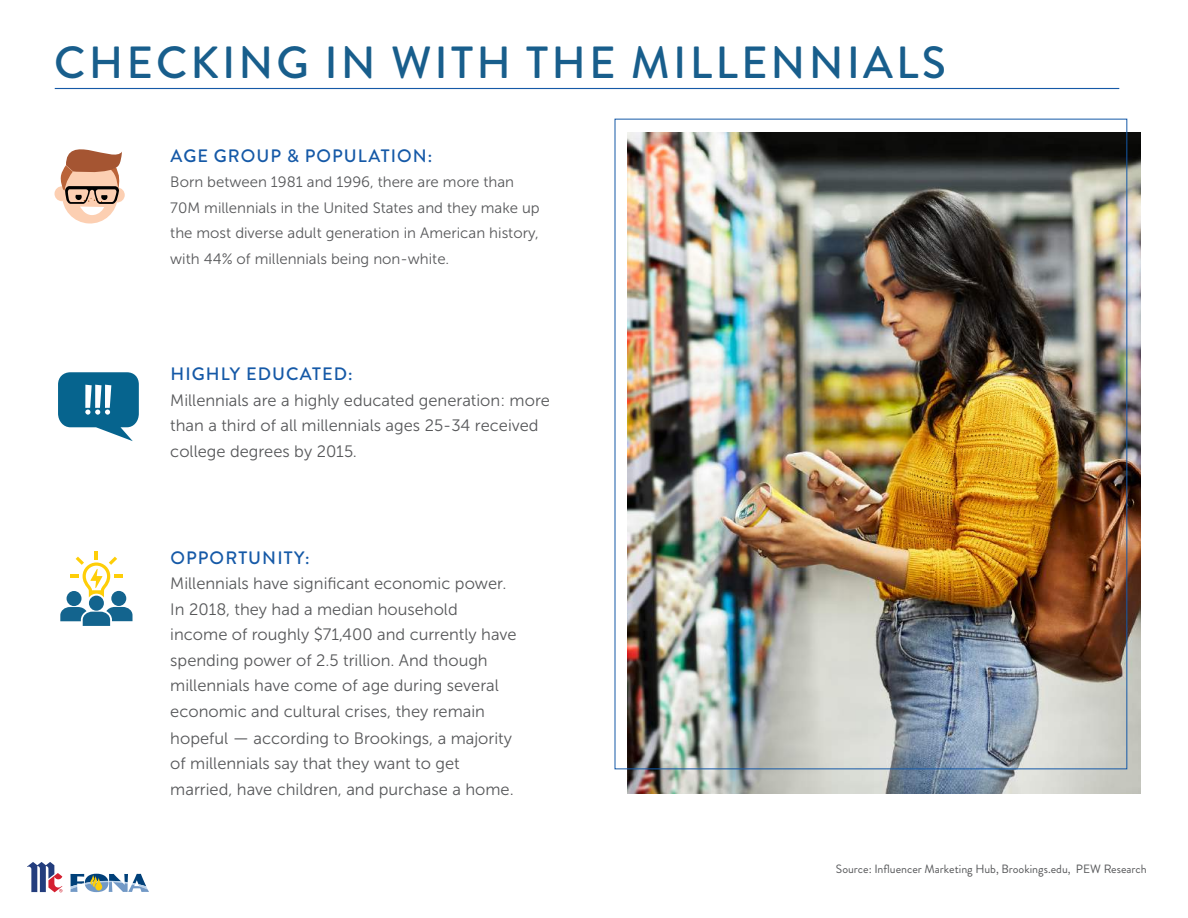
<style>
.page{position:relative;width:1188px;height:918px;background:#fff}
.page>*{position:absolute;margin:0;border:0;box-sizing:border-box;transform-origin:0 0}
.t1{font:500 45px "Brandon Grotesque";letter-spacing:.07em;color:#185e8c}
.t2{font:500 18px "Brandon Grotesque";letter-spacing:.06em;color:#1559a7}
.t3{font:16.5px/25.5px "Museo Sans 300";color:#57585a}
.t4{font:15px/25.5px "Museo Sans 300";color:#57585a}
.t5{font:12px "Brandon Grotesque";color:#57585a}
.s1{font-size:18px}
</style>
<div class="page">
<svg style="left:27px;top:862px;width:35px;height:31px"></svg>
<svg style="left:70px;top:874px;width:79px;height:18px"></svg>
<hr style="left:55px;top:88px;width:1064px;height:1px;background:#1559a7">
<img style="left:627px;top:133px;width:514px;height:661px">
<svg style="left:110px;top:187px;width:15px;height:16px"></svg>
<div style="left:55px;top:186px;width:15px;height:15px;background:#fccfb2;border-radius:50%"></div>
<svg style="left:60px;top:149px;width:62px;height:75px"></svg>
<svg style="left:58px;top:372px;width:81px;height:69px"></svg>
<div style="left:89px;top:596px;width:15px;height:15px;background:#13648e;border-radius:50%"></div>
<div style="left:67px;top:591px;width:15px;height:15px;background:#13648e;border-radius:50%"></div>
<div style="left:111px;top:591px;width:15px;height:15px;background:#13648e;border-radius:50%"></div>
<svg style="left:60px;top:607px;width:73px;height:19px"></svg>
<svg style="left:70px;top:551px;width:53px;height:47px"></svg>
<h1 class="t1" style="left:54px;top:31px;width:893px">CHECKING IN WITH THE MILLENNIALS</h1>
<p class="t2" style="left:170px;top:143px;width:263px">AGE GROUP &amp; POPULATION:</p>
<p class="t4" style="left:170px;top:170px;width:371px">Born between 1981 and 1996, there are more than 70M millennials in the United States and they make up the most diverse adult generation in American history, with 44% of millennials being non-white.</p>
<p class="t2" style="left:170px;top:362px;width:184px">HIGHLY EDUCATED:</p>
<p class="t3" style="left:170px;top:387px;width:381px">Millennials are a highly educated generation: more than a third of all millennials ages 25-34 received college degrees by 2015.</p>
<p class="t2" style="left:170px;top:545px;width:141px">OPPORTUNITY:</p>
<p class="t3" style="left:170px;top:571px;width:348px">Millennials have significant economic power.<br>In 2018, they had a median household income of roughly $71,400 and currently have spending power of 2.5 trillion. And though millennials have come of age during several economic and cultural crises, they remain</p>
<p class="t3" style="left:170px;top:725px;width:345px">hopeful <span class="s1">—</span> according to Brookings, a majority of millennials say that they want to get married, have children, and purchase a home.</p>
<p class="t5" style="left:836px;top:861px;width:312px">Source: Influencer Marketing Hub, Brookings.edu, PEW Research</p>
</div>
